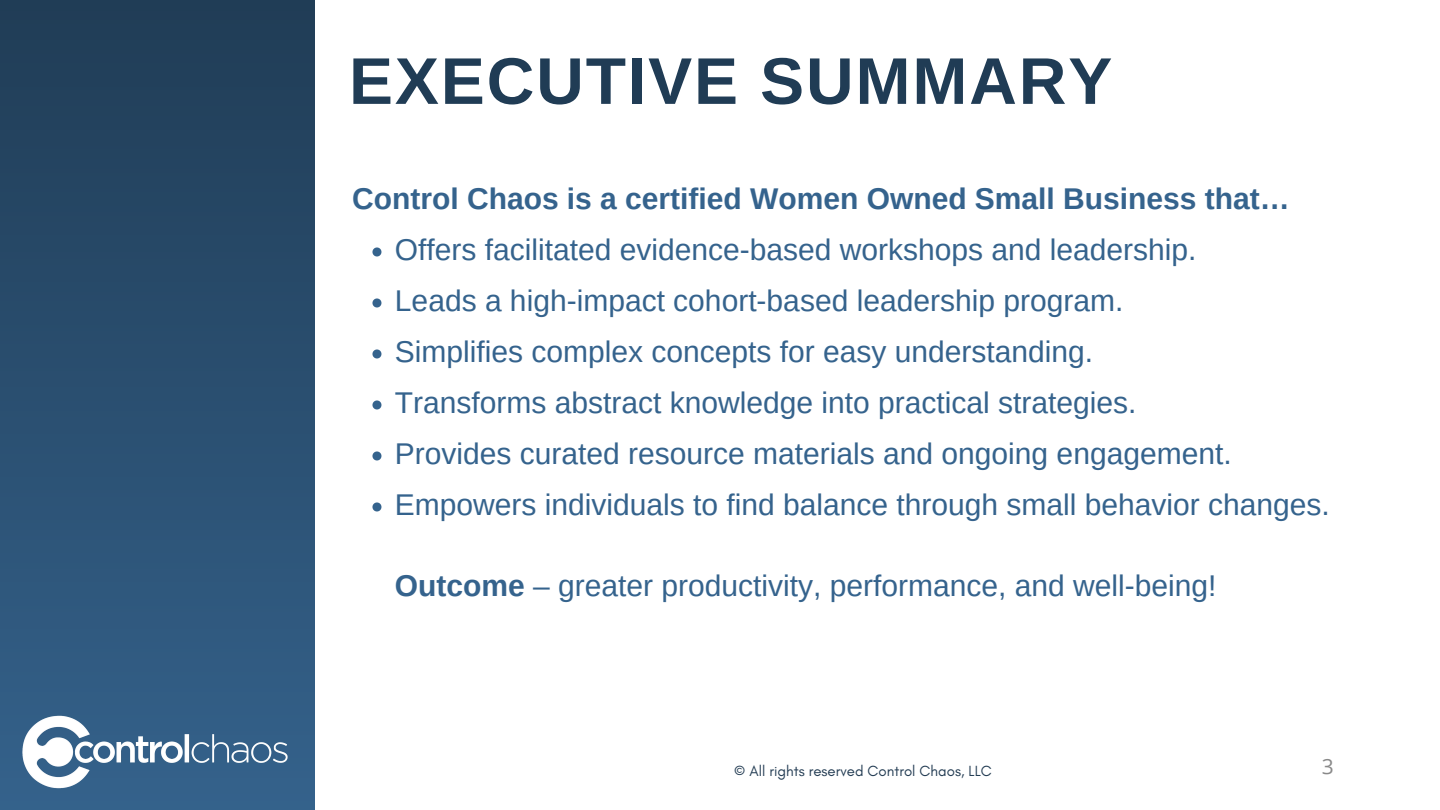
<style>
.page{position:relative;width:1440px;height:810px;background:#fff}
.page>*{position:absolute;margin:0;border:0;box-sizing:border-box;transform-origin:0 0}
.t1{font:700 66px "Arimo";letter-spacing:.03em;color:#203c55}
.t2{font:30px "Arimo";color:#35638d}
.t3{font:700 30px "Arimo";color:#35638d}
.t4{font:21px "Open Sans";color:#898989}
.t5{font:15px "Glacial Indifference";color:#233c53}
.s1{font-weight:700}
</style>
<div class="page">
<svg style="left:372px;top:247px;width:9px;height:9px"></svg>
<svg style="left:372px;top:298px;width:9px;height:9px"></svg>
<svg style="left:372px;top:349px;width:9px;height:9px"></svg>
<svg style="left:372px;top:400px;width:9px;height:9px"></svg>
<svg style="left:372px;top:451px;width:9px;height:9px"></svg>
<svg style="left:372px;top:502px;width:9px;height:9px"></svg>
<div style="left:0;top:0;width:314px;height:810px;background:linear-gradient(to bottom,#203d56,#34628b)"></div>
<img style="left:20px;top:713px;width:271px;height:78px">
<p class="t1" style="left:349px;top:44px;width:765px">EXECUTIVE SUMMARY</p>
<p class="t3" style="left:352px;top:182px;width:939px">Control Chaos is a certified Women Owned Small Business that…</p>
<p class="t2" style="left:395px;top:233px;width:803px">Offers facilitated evidence-based workshops and leadership.</p>
<p class="t2" style="left:395px;top:284px;width:730px">Leads a high-impact cohort-based leadership program.</p>
<p class="t2" style="left:395px;top:335px;width:700px">Simplifies complex concepts for easy understanding.</p>
<p class="t2" style="left:395px;top:386px;width:743px">Transforms abstract knowledge into practical strategies.</p>
<p class="t2" style="left:395px;top:437px;width:838px">Provides curated resource materials and ongoing engagement.</p>
<p class="t2" style="left:395px;top:488px;width:937px">Empowers individuals to find balance through small behavior changes.</p>
<p class="t2" style="left:395px;top:569px;width:823px"><span class="s1">Outcome</span> – greater productivity, performance, and well-being!</p>
<p class="t5" style="left:734px;top:761px;width:259px">© All rights reserved Control Chaos, LLC</p>
<p class="t4" style="left:1322px;top:751px;width:13px">3</p>
</div>
